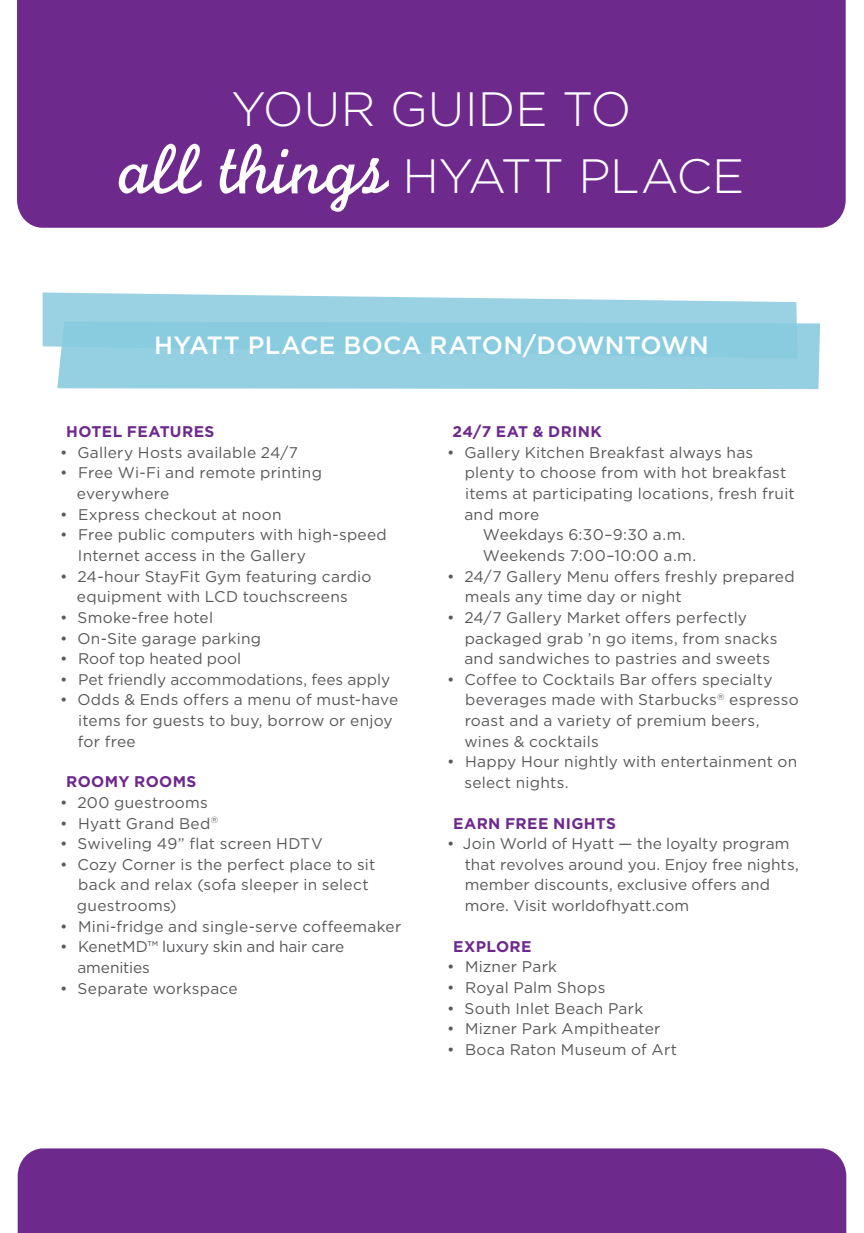
<style>
.page{position:relative;width:864px;height:1233px;background:#fff}
.page>*{position:absolute;margin:0;border:0;box-sizing:border-box;transform-origin:0 0}
.t1{font:300 48.2px/67px "Gotham";color:#fff;text-align:center}
.Property_Name_Inside{font:500 25px "Gotham";letter-spacing:.01em;color:#fff}
.t2{font:15.4px/20.6px "Gotham";letter-spacing:.015em;color:#58595b}
.Subhead_1{font:700 15.4px "Gotham";letter-spacing:.025em;color:#6e298d}
.t3{font:15.4px/20.6px "Gotham";letter-spacing:-.01em;color:#58595b}
.s1{font-family:"Monoline Script Hyatt Place";font-weight:400;font-style:italic;font-size:74px}
</style>
<div class="page">
<div style="left:18px;top:1148px;width:828px;height:85px;background:#6e298d"></div>
<div style="left:17px;top:0;width:829px;height:228px;background:#6e298d"></div>
<div style="left:57px;top:323px;width:763px;height:66px;background:#94d0e2"></div>
<svg style="left:43px;top:293px;width:755px;height:65px;background:#99d1e3"></svg>
<h1 class="t1" style="left:118px;top:75px;width:628px">YOUR GUIDE TO<br><span class="s1">all things</span> HYATT PLACE</h1>
<p class="Property_Name_Inside" style="left:154px;top:331px;width:556px">HYATT PLACE BOCA RATON/DOWNTOWN</p>
<p class="Subhead_1" style="left:66px;top:423px;width:150px">HOTEL FEATURES</p>
<p class="t2" style="left:60px;top:442px;width:239px">• Gallery Hosts available 24/7</p>
<p class="t2" style="left:77px;top:462px;width:247px;text-indent:-17px">• Free Wi-Fi and remote printing everywhere</p>
<p class="t2" style="left:60px;top:504px;width:223px">• Express checkout at noon</p>
<p class="t2" style="left:78px;top:524px;width:310px;text-indent:-18px">• Free public computers with high-speed<br>Internet access in the Gallery</p>
<p class="t2" style="left:60px;top:566px;width:313px;text-align:center">• 24-hour StayFit Gym featuring cardio equipment with LCD touchscreens</p>
<p class="t2" style="left:60px;top:607px;width:154px">• Smoke-free hotel</p>
<p class="t2" style="left:60px;top:628px;width:202px">• On-Site garage parking</p>
<p class="t2" style="left:60px;top:648px;width:183px">• Roof top heated pool</p>
<p class="t2" style="left:60px;top:669px;width:332px">• Pet friendly accommodations, fees apply</p>
<p class="t2" style="left:78px;top:689px;width:322px;text-indent:-17px">• Odds &amp; Ends offers a menu of must-have items for guests to buy, borrow or enjoy for free</p>
<p class="Subhead_1" style="left:66px;top:773px;width:132px">ROOMY ROOMS</p>
<p class="t2" style="left:60px;top:792px;width:149px">• 200 guestrooms</p>
<p class="t2" style="left:60px;top:813px;width:160px">• Hyatt Grand Bed<sup>®</sup></p>
<p class="t2" style="left:60px;top:833px;width:264px">• Swiveling 49” flat screen HDTV</p>
<p class="t2" style="left:77px;top:854px;width:300px;text-indent:-17px">• Cozy Corner is the perfect place to sit back and relax (sofa sleeper in select guestrooms)</p>
<p class="t2" style="left:60px;top:916px;width:343px">• Mini-fridge and single-serve coffeemaker</p>
<p class="t3" style="left:77px;top:936px;width:268px;text-indent:-17px">• KenetMD™ luxury skin and hair care amenities</p>
<p class="t2" style="left:60px;top:978px;width:179px">• Separate workspace</p>
<p class="Subhead_1" style="left:453px;top:423px;width:151px">24/7 EAT &amp; DRINK</p>
<p class="t2" style="left:447px;top:442px;width:308px">• Gallery Kitchen Breakfast always has</p>
<p class="t2" style="left:465px;top:462px;width:323px">plenty to choose from with hot breakfast</p>
<p class="t2" style="left:465px;top:483px;width:331px">items at participating locations, fresh fruit</p>
<p class="t2" style="left:464px;top:504px;width:76px">and more</p>
<p class="t2" style="left:483px;top:524px;width:204px">Weekdays 6:30–9:30 a.m.</p>
<p class="t2" style="left:483px;top:545px;width:215px">Weekends 7:00–10:00 a.m.</p>
<p class="t2" style="left:465px;top:566px;width:332px;text-indent:-17px">• 24/7 Gallery Menu offers freshly prepared meals any time day or night</p>
<p class="t2" style="left:464px;top:607px;width:315px;text-indent:-17px">• 24/7 Gallery Market offers perfectly packaged grab ’n go items, from snacks and sandwiches to pastries and sweets</p>
<p class="t2" style="left:464px;top:669px;width:336px;text-indent:-17px">• Coffee to Cocktails Bar offers specialty beverages made with Starbucks<sup>®</sup> espresso roast and a variety of premium beers, wines &amp; cocktails</p>
<p class="t2" style="left:464px;top:751px;width:334px;text-indent:-17px">• Happy Hour nightly with entertainment on select nights.</p>
<p class="Subhead_1" style="left:453px;top:814px;width:164px">EARN FREE NIGHTS</p>
<p class="t2" style="left:465px;top:833px;width:336px;text-indent:-17px">• Join World of Hyatt — the loyalty program that revolves around you. Enjoy free nights, member discounts, exclusive offers and more. Visit worldofhyatt.com</p>
<p class="Subhead_1" style="left:453px;top:937px;width:80px">EXPLORE</p>
<p class="t2" style="left:447px;top:956px;width:111px">• Mizner Park</p>
<p class="t2" style="left:447px;top:977px;width:160px">• Royal Palm Shops</p>
<p class="t2" style="left:447px;top:998px;width:197px">• South Inlet Beach Park</p>
<p class="t2" style="left:447px;top:1018px;width:215px">• Mizner Park Ampitheater</p>
<p class="t2" style="left:447px;top:1039px;width:231px">• Boca Raton Museum of Art</p>
</div>
